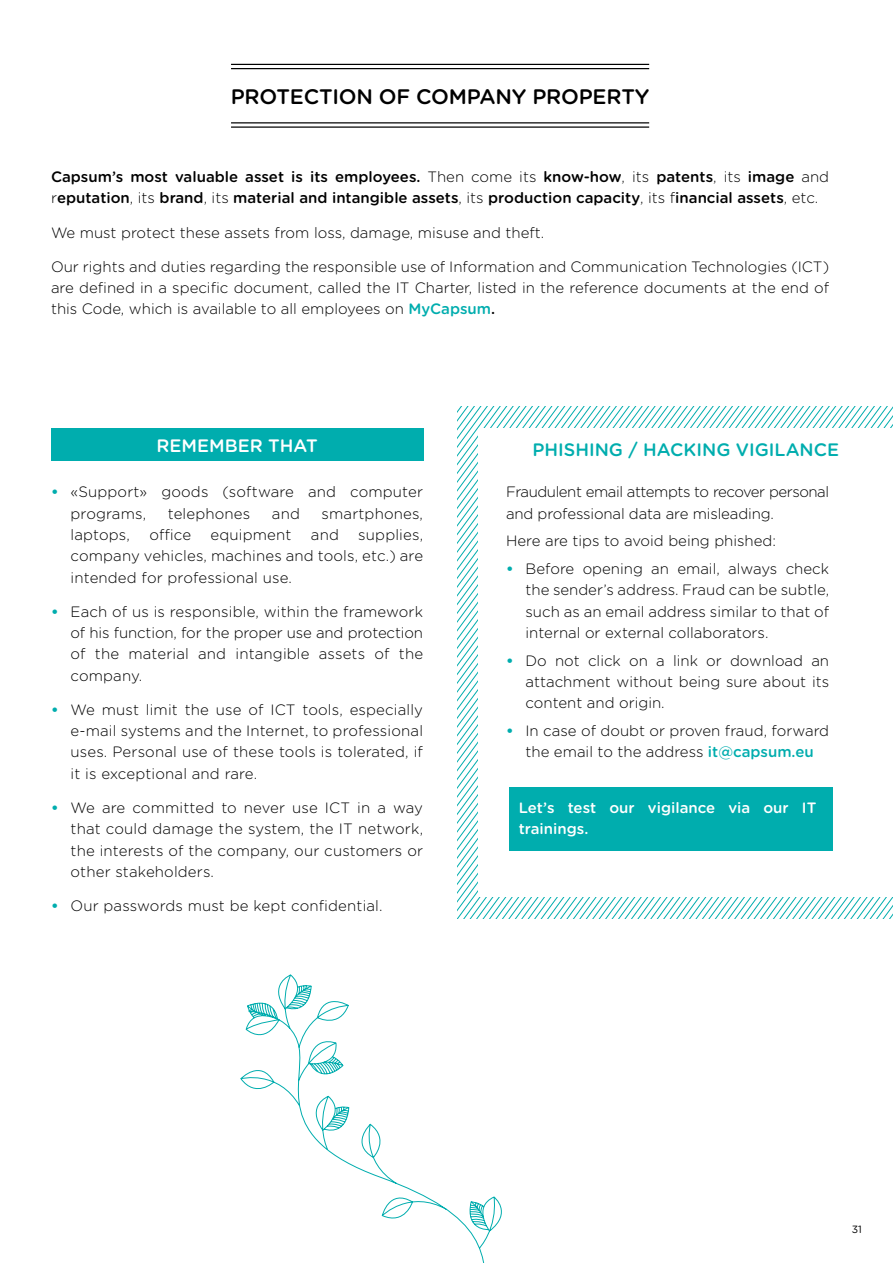
<style>
.page{position:relative;width:893px;height:1263px;background:#fff}
.page>*{position:absolute;margin:0;border:0;box-sizing:border-box;transform-origin:0 0}
.t1{font:500 21px "Gotham Rounded";letter-spacing:-.01em;color:#000}
.t2{font:500 18px "Gotham Rounded";color:#00adae}
.t3{font:500 18px "Gotham Rounded";color:#fff}
.t4{font:300 15px/21.3px "Gotham Rounded";color:#000;text-align:justify}
.t5{font:500 15px/21.3px "Gotham Rounded";color:#000}
.t6{font:300 15px/21.3px "Gotham Rounded";letter-spacing:-.03em;color:#000}
.t7{font:500 15px/21.3px "Gotham Rounded";color:#fff}
.t8{font:10.5px "Gotham Rounded";color:#000}
.s1{font-weight:300}
.s2{font-weight:500;color:#00adae}
.s3{font-weight:500}
.s4{font-weight:700;color:#00adae}
</style>
<div class="page">
<hr style="left:231px;top:64px;width:418px;height:1px;background:#000">
<hr style="left:231px;top:68px;width:418px;height:1px;background:#000">
<hr style="left:231px;top:122px;width:418px;height:1px;background:#000">
<hr style="left:231px;top:126px;width:418px;height:2px;background:#000">
<div style="left:51px;top:428px;width:372px;height:33px;background:#00adae"></div>
<svg style="left:240px;top:974px;width:262px;height:289px"></svg>
<svg style="left:457px;top:407px;width:436px;height:512px"></svg>
<div style="left:479px;top:428px;width:414px;height:469px;background:#fff"></div>
<div style="left:509px;top:787px;width:323px;height:64px;background:#00adae"></div>
<h1 class="t1" style="left:231px;top:82px;width:420px">PROTECTION OF COMPANY PROPERTY</h1>
<p class="t5" style="left:51px;top:165px;width:780px">Capsum’s most valuable asset is its employees. <span class="s1">Then come its</span> know-how<span class="s1">, its</span> patents<span class="s1">, its</span> image <span class="s1">and r</span>eputation<span class="s1">, its</span> brand<span class="s1">, its</span> material and intangible assets<span class="s1">, its</span> production capacity<span class="s1">, its f</span>inancial assets<span class="s1">, etc.</span></p>
<p class="t4" style="left:51px;top:221px;width:495px">We must protect these assets from loss, damage, misuse and theft.</p>
<p class="t4" style="left:51px;top:255px;width:780px">Our rights and duties regarding the responsible use of Information and Communication Technologies (ICT) are defined in a specific document, called the IT Charter, listed in the reference documents at the end of this Code, which is available to all employees on <span class="s2">MyCapsum</span><span class="s3">.</span></p>
<p class="t3" style="left:156px;top:432px;width:163px">REMEMBER THAT</p>
<p class="t2" style="left:532px;top:437px;width:308px">PHISHING / HACKING VIGILANCE</p>
<p class="t6" style="left:506px;top:480px;width:325px">Fraudulent email attempts to recover personal and professional data are misleading.</p>
<p class="t4" style="left:506px;top:530px;width:272px">Here are tips to avoid being phished:</p>
<p class="t4" style="left:525px;top:557px;width:305px;text-indent:-20px"><span class="s4">•</span> Before opening an email, always check the sender’s address. Fraud can be subtle, such as an email address similar to that of internal or external collaborators.</p>
<p class="t4" style="left:525px;top:649px;width:305px;text-indent:-20px"><span class="s4">•</span> Do not click on a link or download an attachment without being sure about its content and origin.</p>
<p class="t4" style="left:506px;top:719px;width:325px;text-align:center"><span class="s4">•</span> In case of doubt or proven fraud, forward the email to the address <span class="s2">it@capsum.eu</span></p>
<p class="t4" style="left:71px;top:480px;width:354px;text-indent:-20px"><span class="s4">•</span> «Support» goods (software and computer programs,</p>
<p class="t4" style="left:168px;top:502px;width:84px">telephones</p>
<p class="t4" style="left:272px;top:502px;width:30px">and</p>
<p class="t4" style="left:322px;top:502px;width:103px">smartphones,</p>
<p class="t4" style="left:71px;top:523px;width:354px;text-indent:288px">supplies, company vehicles, machines and tools, etc.) are intended for professional use.</p>
<p class="t4" style="left:71px;top:600px;width:354px;text-indent:-20px"><span class="s4">•</span> Each of us is responsible, within the framework of his function, for the proper use and protection of the material and intangible assets of the company.</p>
<p class="t4" style="left:71px;top:698px;width:354px;text-indent:-20px"><span class="s4">•</span> We must limit the use of ICT tools, especially e-mail systems and the Internet, to professional uses. Personal use of these tools is tolerated, if it is exceptional and rare.</p>
<p class="t4" style="left:71px;top:796px;width:354px;text-indent:-20px"><span class="s4">•</span> We are committed to never use ICT in a way that could damage the system, the IT network, the interests of the company, our customers or other stakeholders.</p>
<p class="t4" style="left:51px;top:894px;width:333px"><span class="s4">•</span> Our passwords must be kept confidential.</p>
<p class="t4" style="left:71px;top:523px;width:61px">laptops,</p>
<p class="t4" style="left:149px;top:523px;width:43px">office</p>
<p class="t4" style="left:211px;top:523px;width:82px">equipment</p>
<p class="t4" style="left:311px;top:523px;width:30px">and</p>
<p class="t7" style="left:519px;top:796px;width:299px">Let’s test our vigilance via our IT trainings.</p>
<p class="t8" style="left:852px;top:1222px;width:12px">31</p>
</div>
